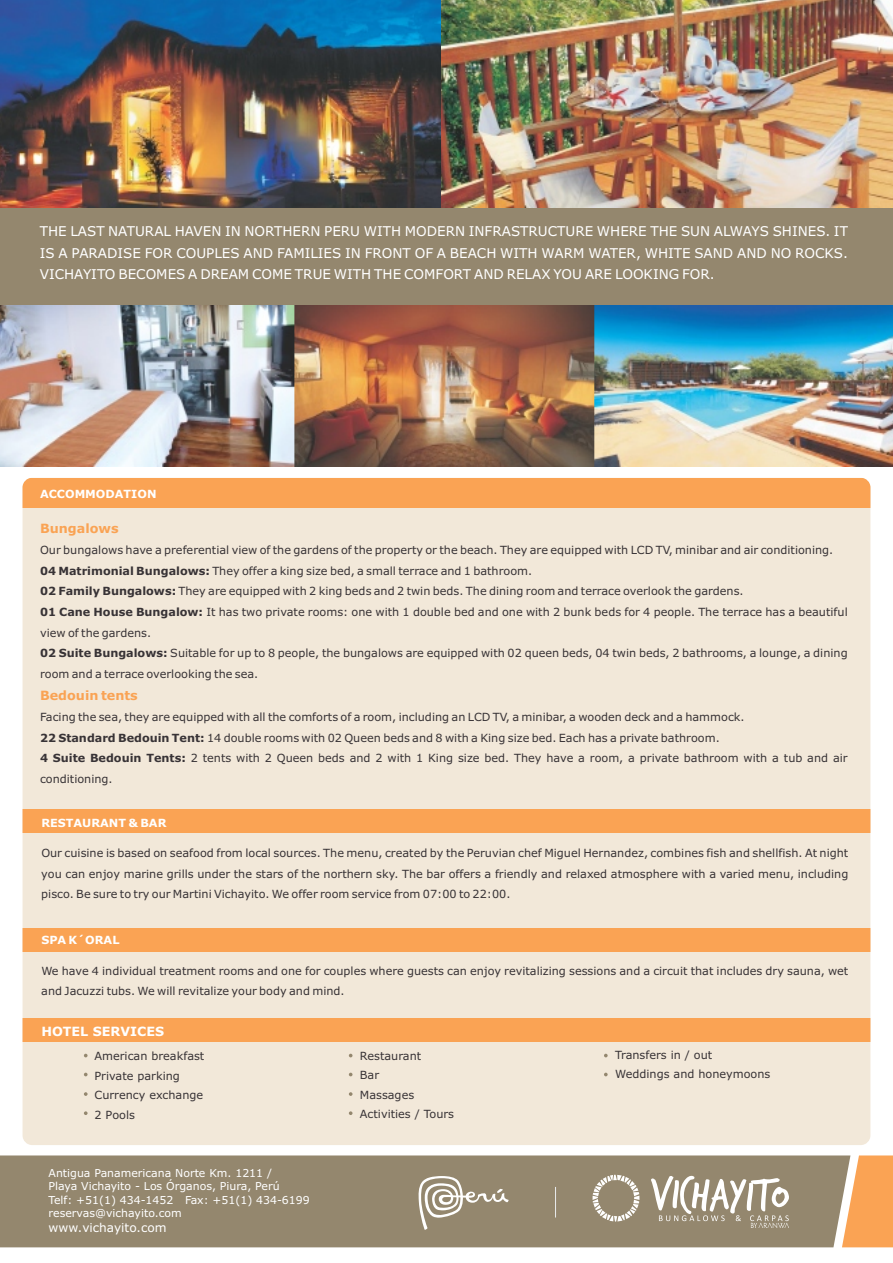
<style>
.page{position:relative;width:893px;height:1263px;background:#fff}
.page>*{position:absolute;margin:0;border:0;box-sizing:border-box;transform-origin:0 0}
.t1{font:13.5px/21.3px "Verdana";color:#fff;text-align:justify}
.t2{font:700 12.75px "Verdana";color:#faa354}
.t3{font:700 12.75px "Verdana";color:#fff}
.t4{font:12.15px "Verdana";color:#fff}
.t5{font:11.25px/20.5px "Verdana";color:#383336}
.t6{font:700 11.25px "Verdana";color:#fff}
.t7{font:10.95px/13.4px "Verdana";color:#fff}
.s1{font-weight:700}
</style>
<div class="page">
<div style="left:0;top:1155px;width:842px;height:92px;background:#94876e"></div>
<svg style="left:842px;top:1155px;width:51px;height:92px;background:#f6ad6b"></svg>
<div style="left:0;top:207px;width:893px;height:100px;background:#94876e"></div>
<div style="left:23px;top:478px;width:847px;height:667px;background:#f2e8d9;border-radius:10px"></div>
<div style="left:23px;top:809px;width:847px;height:23px;background:#faa354"></div>
<div style="left:23px;top:479px;width:847px;height:29px;background:#faa354"></div>
<div style="left:23px;top:928px;width:847px;height:24px;background:#faa354"></div>
<div style="left:23px;top:1018px;width:847px;height:24px;background:#faa354"></div>
<svg style="left:84px;top:1054px;width:4px;height:3px"></svg>
<svg style="left:84px;top:1073px;width:4px;height:3px"></svg>
<svg style="left:84px;top:1092px;width:4px;height:4px"></svg>
<svg style="left:84px;top:1111px;width:4px;height:4px"></svg>
<svg style="left:604px;top:1054px;width:4px;height:3px"></svg>
<svg style="left:604px;top:1073px;width:4px;height:3px"></svg>
<svg style="left:349px;top:1092px;width:3px;height:4px"></svg>
<svg style="left:349px;top:1111px;width:3px;height:4px"></svg>
<img style="left:440px;top:0;width:453px;height:208px">
<img style="left:0;top:0;width:440px;height:208px">
<img style="left:0;top:305px;width:294px;height:161px">
<img style="left:594px;top:305px;width:299px;height:161px">
<img style="left:294px;top:305px;width:300px;height:161px">
<svg style="left:651px;top:1176px;width:138px;height:52px"></svg>
<svg style="left:592px;top:1175px;width:47px;height:46px;background:#aca18e"></svg>
<svg style="left:418px;top:1176px;width:91px;height:54px;background:#a89e8a"></svg>
<hr style="left:555px;top:1187px;width:1px;height:30px;background:#e6e8e8">
<p class="t1" style="left:40px;top:222px;width:810px">THE LAST NATURAL HAVEN IN NORTHERN PERU WITH MODERN INFRASTRUCTURE WHERE THE SUN ALWAYS SHINES. IT IS A PARADISE FOR COUPLES AND FAMILIES IN FRONT OF A BEACH WITH WARM WATER, WHITE SAND AND NO ROCKS.<br>VICHAYITO BECOMES A DREAM COME TRUE WITH THE COMFORT AND RELAX YOU ARE LOOKING FOR.</p>
<p class="t6" style="left:40px;top:489px;width:118px">ACCOMMODATION</p>
<p class="t2" style="left:40px;top:524px;width:80px">Bungalows</p>
<p class="t5" style="left:40px;top:541px;width:809px">Our bungalows have a preferential view of the gardens of the property or the beach. They are equipped with LCD TV, minibar and air conditioning.<br><span class="s1">04 Matrimonial Bungalows:</span> They offer a king size bed, a small terrace and 1 bathroom.<br><span class="s1">02 Family Bungalows:</span> They are equipped with 2 king beds and 2 twin beds. The dining room and terrace overlook the gardens.<br><span class="s1">01 Cane House Bungalow:</span> It has two private rooms: one with 1 double bed and one with 2 bunk beds for 4 people. The terrace has a beautiful view of the gardens.<br><span class="s1">02 Suite Bungalows:</span> Suitable for up to 8 people, the bungalows are equipped with 02 queen beds, 04 twin beds, 2 bathrooms, a lounge, a dining room and a terrace overlooking the sea.</p>
<p class="t5" style="left:40px;top:708px;width:809px">Facing the sea, they are equipped with all the comforts of a room, including an LCD TV, a minibar, a wooden deck and a hammock.<br><span class="s1">22 Standard Bedouin Tent:</span> 14 double rooms with 02 Queen beds and 8 with a King size bed. Each has a private bathroom.<br><span class="s1">4 Suite Bedouin Tents:</span> 2 tents with 2 Queen beds and 2 with 1 King size bed. They have a room, a private bathroom with a tub and air conditioning.</p>
<p class="t2" style="left:40px;top:690px;width:99px">Bedouin tents</p>
<p class="t6" style="left:41px;top:818px;width:127px">RESTAURANT &amp; BAR</p>
<p class="t5" style="left:41px;top:844px;width:809px;text-align:justify">Our cuisine is based on seafood from local sources. The menu, created by the Peruvian chef Miguel Hernandez, combines fish and shellfish. At night you can enjoy marine grills under the stars of the northern sky. The bar offers a friendly and relaxed atmosphere with a varied menu, including pisco. Be sure to try our Martini Vichayito. We offer room service from 07:00 to 22:00.</p>
<p class="t6" style="left:41px;top:935px;width:80px">SPA K´ORAL</p>
<p class="t5" style="left:41px;top:961px;width:809px">We have 4 individual treatment rooms and one for couples where guests can enjoy revitalizing sessions and a circuit that includes dry sauna, wet and Jacuzzi tubs. We will revitalize your body and mind.</p>
<p class="t3" style="left:41px;top:1026px;width:124px">HOTEL SERVICES</p>
<p class="t5" style="left:94px;top:1047px;width:111px;line-height:19.5px">American breakfast<br>Private parking<br>Currency exchange<br>2 Pools</p>
<p class="t5" style="left:360px;top:1047px;width:96px;line-height:19.5px">Restaurant<br>Bar<br>Massages<br>Activities / Tours</p>
<p class="t7" style="left:49px;top:1167px;width:263px">Antigua Panamericana Norte Km. 1211 /<br>Playa Vichayito - Los Órganos, Piura, Perú<br>Telf: +51(1) 434-1452 Fax: +51(1) 434-6199 reservas@vichayito.com</p>
<p class="t4" style="left:49px;top:1222px;width:120px">www.vichayito.com</p>
<p class="t5" style="left:615px;top:1046px;width:157px;line-height:19.5px">Transfers in / out<br>Weddings and honeymoons</p>
</div>
